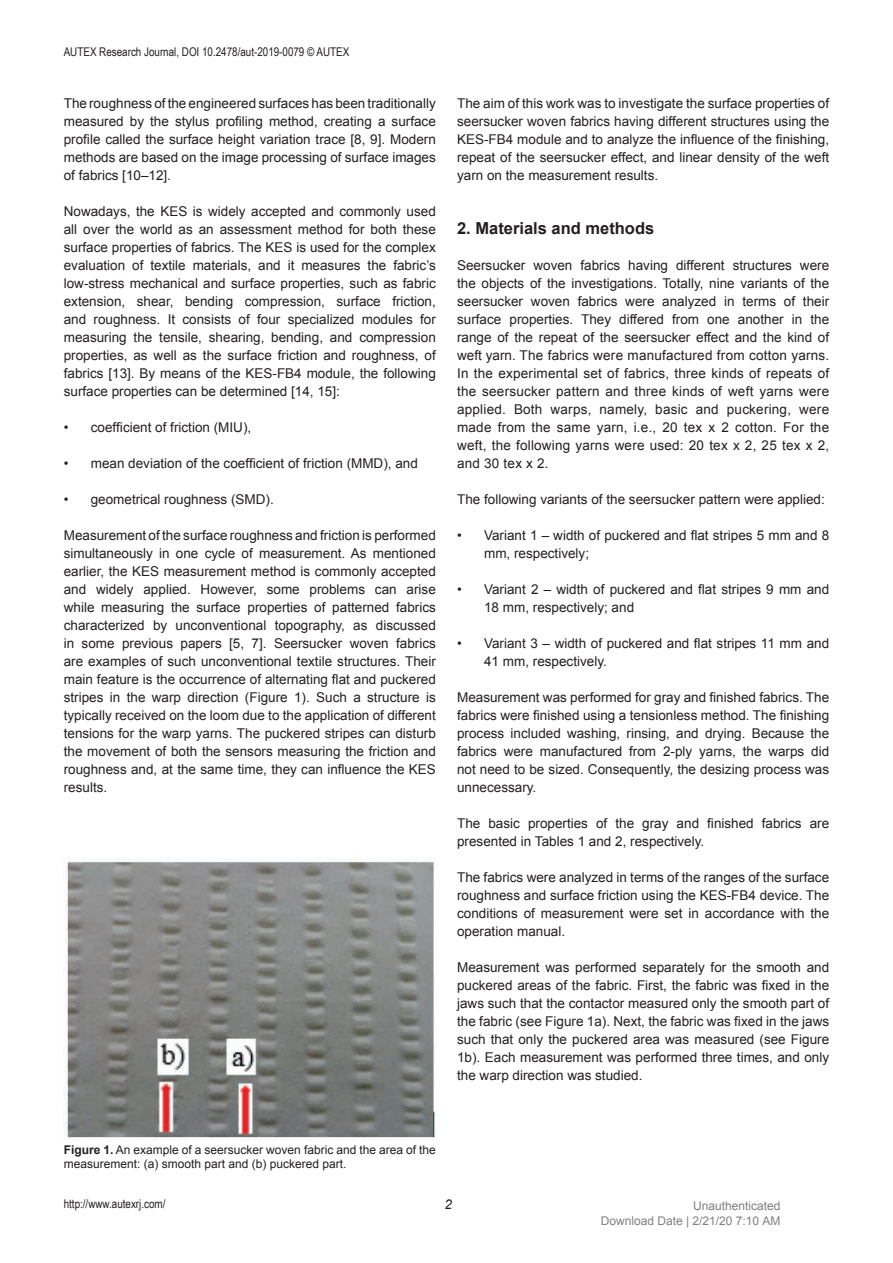
<style>
.page{position:relative;width:893px;height:1263px;background:#fff}
.page>*{position:absolute;margin:0;border:0;box-sizing:border-box;transform-origin:0 0}
.t1{font:700 16.5px "Arial";color:#231f20}
.t2{font:13.5px/18px "Arial";color:#231f20;text-align:justify}
.t3{font:italic 13.5px "Arial";color:#231f20}
.t4{font:12px/14.4px "Arial";color:#231f20}
.t5{font:12px "Arial Narrow";color:#231f20}
.t6{font:12px/15px "Arial";color:#808080;text-align:right}
.s1{font-weight:700}
</style>
<div class="page">
<img style="left:64px;top:861px;width:372px;height:279px">
<p class="t5" style="left:64px;top:43px;width:287px">AUTEX Research Journal, DOI 10.2478/aut-2019-0079 © AUTEX</p>
<p class="t2" style="left:64px;top:94px;width:374px">The roughness of the engineered surfaces has been traditionally measured by the stylus profiling method, creating a surface profile called the surface height variation trace [8, 9]. Modern methods are based on the image processing of surface images of fabrics [10–12].</p>
<p class="t2" style="left:64px;top:202px;width:374px">Nowadays, the KES is widely accepted and commonly used all over the world as an assessment method for both these surface properties of fabrics. The KES is used for the complex evaluation of textile materials, and it measures the fabric’s low-stress mechanical and surface properties, such as fabric extension, shear, bending compression, surface friction, and roughness. It consists of four specialized modules for measuring the tensile, shearing, bending, and compression properties, as well as the surface friction and roughness, of fabrics [13]. By means of the KES-FB4 module, the following surface properties can be determined [14, 15]:</p>
<p class="t2" style="left:64px;top:418px;width:189px">• coefficient of friction (MIU),</p>
<p class="t2" style="left:64px;top:454px;width:356px">• mean deviation of the coefficient of friction (MMD), and</p>
<p class="t2" style="left:64px;top:490px;width:212px">• geometrical roughness (SMD).</p>
<p class="t2" style="left:64px;top:526px;width:374px">Measurement of the surface roughness and friction is performed simultaneously in one cycle of measurement. As mentioned earlier, the KES measurement method is commonly accepted and widely applied. However, some problems can arise while measuring the surface properties of patterned fabrics characterized by unconventional topography, as discussed in some previous papers [5, 7]. Seersucker woven fabrics are examples of such unconventional textile structures. Their main feature is the occurrence of alternating flat and puckered stripes in the warp direction (Figure 1). Such a structure is typically received on the loom due to the application of different tensions for the warp yarns. The puckered stripes can disturb the movement of both the sensors measuring the friction and roughness and, at the same time, they can influence the KES results.</p>
<p class="t2" style="left:457px;top:94px;width:374px">The aim of this work was to investigate the surface properties of seersucker woven fabrics having different structures using the KES-FB4 module and to analyze the influence of the finishing, repeat of the seersucker effect, and linear density of the weft yarn on the measurement results.</p>
<p class="t1" style="left:457px;top:217px;width:199px">2. Materials and methods</p>
<p class="t2" style="left:457px;top:256px;width:374px">Seersucker woven fabrics having different structures were the objects of the investigations. Totally, nine variants of the seersucker woven fabrics were analyzed in terms of their surface properties. They differed from one another in the range of the repeat of the seersucker effect and the kind of weft yarn. The fabrics were manufactured from cotton yarns.<br>In the experimental set of fabrics, three kinds of repeats of the seersucker pattern and three kinds of weft yarns were applied. Both warps, namely, basic and puckering, were made from the same yarn, i.e., 20 tex x 2 cotton. For the weft, the following yarns were used: 20 tex x 2, 25 tex x 2, and 30 tex x 2.</p>
<p class="t2" style="left:457px;top:490px;width:369px">The following variants of the seersucker pattern were applied:</p>
<p class="t2" style="left:484px;top:526px;width:347px;text-indent:-27px">• Variant 1 – width of puckered and flat stripes 5 mm and 8 mm, respectively;</p>
<p class="t2" style="left:484px;top:580px;width:347px;text-indent:-27px">• Variant 2 – width of puckered and flat stripes 9 mm and<br>18 mm, respectively; and</p>
<p class="t2" style="left:484px;top:634px;width:347px;text-indent:-27px">• Variant 3 – width of puckered and flat stripes 11 mm and<br>41 mm, respectively.</p>
<p class="t2" style="left:457px;top:688px;width:374px">Measurement was performed for gray and finished fabrics. The fabrics were finished using a tensionless method. The finishing process included washing, rinsing, and drying. Because the fabrics were manufactured from 2-ply yarns, the warps did not need to be sized. Consequently, the desizing process was unnecessary.</p>
<p class="t2" style="left:457px;top:814px;width:374px">The basic properties of the gray and finished fabrics are presented in Tables 1 and 2, respectively.</p>
<p class="t2" style="left:457px;top:868px;width:374px">The fabrics were analyzed in terms of the ranges of the surface roughness and surface friction using the KES-FB4 device. The conditions of measurement were set in accordance with the operation manual.</p>
<p class="t2" style="left:457px;top:958px;width:374px">Measurement was performed separately for the smooth and puckered areas of the fabric. First, the fabric was fixed in the jaws such that the contactor measured only the smooth part of the fabric (see Figure 1a). Next, the fabric was fixed in the jaws such that only the puckered area was measured (see Figure 1b). Each measurement was performed three times, and only the warp direction was studied.</p>
<p class="t4" style="left:64px;top:1142px;width:374px"><span class="s1">Figure 1.</span> An example of a seersucker woven fabric and the area of the measurement: (a) smooth part and (b) puckered part.</p>
<p class="t5" style="left:64px;top:1195px;width:103px">http://www.autexrj.com/</p>
<p class="t3" style="left:445px;top:1196px;width:9px">2</p>
<p class="t6" style="left:601px;top:1200px;width:181px">Unauthenticated<br>Download Date | 2/21/20 7:10 AM</p>
</div>
